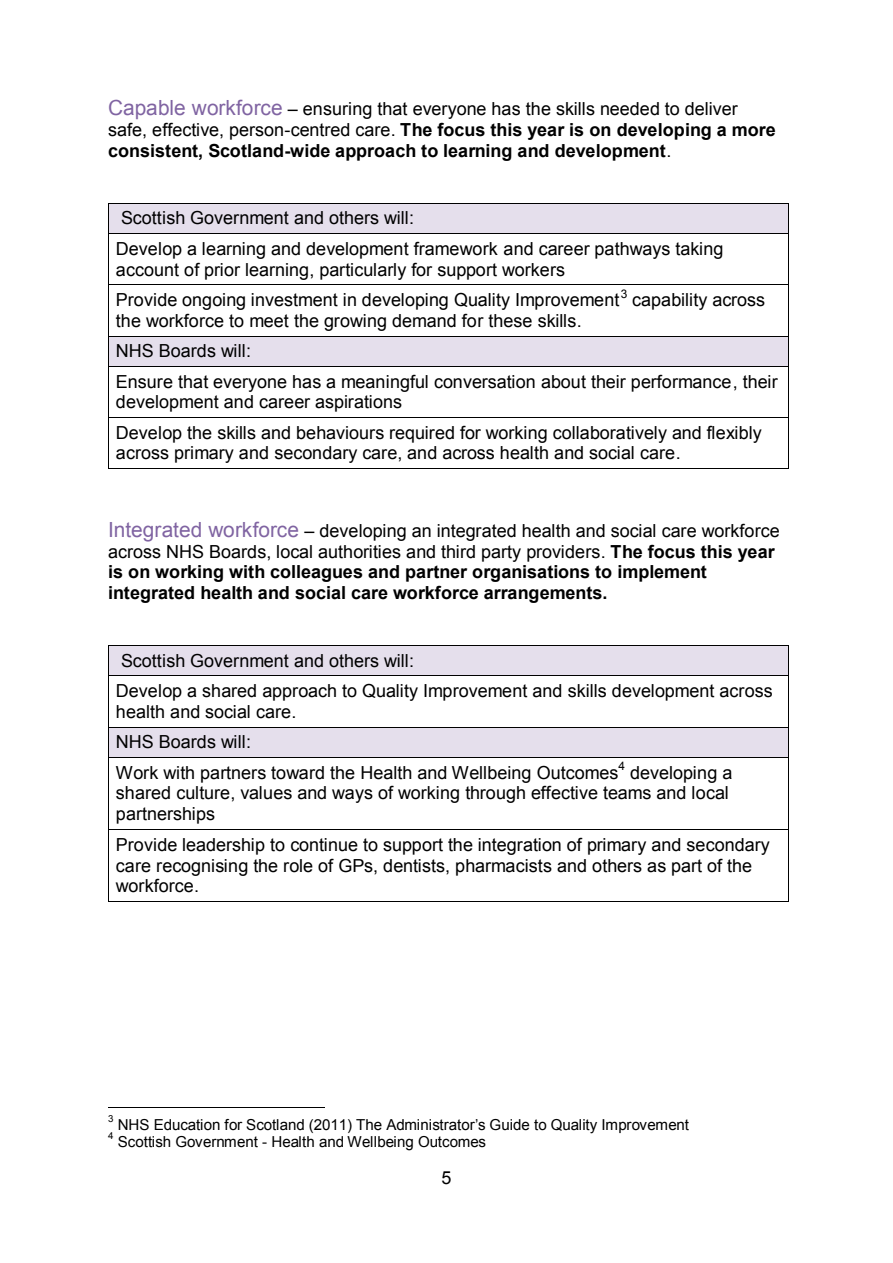
<style>
.page{position:relative;width:893px;height:1263px;background:#fff}
.page>*{position:absolute;margin:0;border:0;box-sizing:border-box;transform-origin:0 0}
.t1{font:18px/20.5px "Arial";letter-spacing:.005em;color:#000}
.t2{font:700 18px/20.7px "Arial";letter-spacing:.005em;color:#000}
.t3{font:15.15px "Arial";letter-spacing:-.01em;color:#000}
.t4{font:11.85px "Arial";color:#000}
.t5{font:9.75px "Arial";color:#000}
.s1{font-weight:400;font-size:20.85px;color:#8064a2}
.s2{font-weight:400}
</style>
<div class="page">
<div style="left:108px;top:203px;width:8px;height:30px;background:#e5dfec"></div>
<div style="left:780px;top:203px;width:8px;height:30px;background:#e5dfec"></div>
<div style="left:116px;top:203px;width:664px;height:30px;background:#e5dfec"></div>
<hr style="left:108px;top:203px;width:680px;height:1px;background:#000">
<hr style="left:108px;top:203px;width:1px;height:30px;background:#000">
<hr style="left:788px;top:203px;width:1px;height:30px;background:#000">
<hr style="left:108px;top:233px;width:680px;height:1px;background:#000">
<hr style="left:108px;top:234px;width:1px;height:50px;background:#000">
<hr style="left:788px;top:234px;width:1px;height:50px;background:#000">
<hr style="left:108px;top:284px;width:680px;height:1px;background:#000">
<hr style="left:108px;top:285px;width:1px;height:51px;background:#000">
<hr style="left:788px;top:285px;width:1px;height:51px;background:#000">
<div style="left:108px;top:336px;width:8px;height:30px;background:#e5dfec"></div>
<div style="left:780px;top:336px;width:8px;height:30px;background:#e5dfec"></div>
<div style="left:116px;top:336px;width:664px;height:30px;background:#e5dfec"></div>
<hr style="left:108px;top:336px;width:680px;height:1px;background:#000">
<hr style="left:108px;top:336px;width:1px;height:30px;background:#000">
<hr style="left:788px;top:336px;width:1px;height:30px;background:#000">
<hr style="left:108px;top:366px;width:680px;height:1px;background:#000">
<hr style="left:108px;top:367px;width:1px;height:50px;background:#000">
<hr style="left:788px;top:367px;width:1px;height:50px;background:#000">
<hr style="left:108px;top:417px;width:680px;height:1px;background:#000">
<hr style="left:108px;top:418px;width:1px;height:50px;background:#000">
<hr style="left:108px;top:468px;width:680px;height:1px;background:#000">
<hr style="left:788px;top:418px;width:1px;height:50px;background:#000">
<div style="left:108px;top:646px;width:8px;height:30px;background:#e5dfec"></div>
<div style="left:780px;top:646px;width:8px;height:30px;background:#e5dfec"></div>
<div style="left:116px;top:646px;width:664px;height:30px;background:#e5dfec"></div>
<hr style="left:108px;top:645px;width:680px;height:1px;background:#000">
<hr style="left:108px;top:646px;width:1px;height:30px;background:#000">
<hr style="left:788px;top:646px;width:1px;height:30px;background:#000">
<hr style="left:108px;top:676px;width:680px;height:1px;background:#000">
<hr style="left:108px;top:676px;width:1px;height:51px;background:#000">
<hr style="left:788px;top:676px;width:1px;height:51px;background:#000">
<div style="left:108px;top:727px;width:8px;height:30px;background:#e5dfec"></div>
<div style="left:780px;top:727px;width:8px;height:30px;background:#e5dfec"></div>
<div style="left:116px;top:727px;width:664px;height:30px;background:#e5dfec"></div>
<hr style="left:108px;top:727px;width:680px;height:1px;background:#000">
<hr style="left:108px;top:727px;width:1px;height:30px;background:#000">
<hr style="left:788px;top:727px;width:1px;height:30px;background:#000">
<hr style="left:108px;top:757px;width:680px;height:1px;background:#000">
<hr style="left:108px;top:758px;width:1px;height:71px;background:#000">
<hr style="left:788px;top:758px;width:1px;height:71px;background:#000">
<hr style="left:108px;top:829px;width:680px;height:1px;background:#000">
<hr style="left:108px;top:830px;width:1px;height:71px;background:#000">
<hr style="left:108px;top:901px;width:680px;height:1px;background:#000">
<hr style="left:788px;top:830px;width:1px;height:71px;background:#000">
<hr style="left:108px;top:1107px;width:216px;height:1px;background:#000">
<p class="t2" style="left:108px;top:99px;width:669px"><span class="s1">Capable workforce</span> <span class="s2">– ensuring that everyone has the skills needed to deliver safe, effective, person-centred care.</span> The focus this year is on developing a more consistent, Scotland-wide approach to learning and development<span class="s2">.</span></p>
<p class="t1" style="left:121px;top:208px;width:295px">Scottish Government and others will:</p>
<p class="t1" style="left:116px;top:239px;width:609px">Develop a learning and development framework and career pathways taking account of prior learning, particularly for support workers</p>
<p class="t1" style="left:116px;top:290px;width:505px">Provide ongoing investment in developing Quality Improvement</p>
<p class="t4" style="left:621px;top:286px;width:8px">3</p>
<p class="t1" style="left:632px;top:290px;width:135px">capability across</p>
<p class="t1" style="left:116px;top:310px;width:467px">the workforce to meet the growing demand for these skills.</p>
<p class="t1" style="left:116px;top:341px;width:137px">NHS Boards will:</p>
<p class="t1" style="left:116px;top:371px;width:663px">Ensure that everyone has a meaningful conversation about their performance, their development and career aspirations</p>
<p class="t1" style="left:116px;top:422px;width:647px">Develop the skills and behaviours required for working collaboratively and flexibly across primary and secondary care, and across health and social care.</p>
<p class="t2" style="left:108px;top:521px;width:673px"><span class="s1">Integrated workforce</span> <span class="s2">– developing an integrated health and social care workforce across NHS Boards, local authorities and third party providers.</span> The focus this year is on working with colleagues and partner organisations to implement integrated health and social care workforce arrangements.</p>
<p class="t1" style="left:121px;top:650px;width:295px">Scottish Government and others will:</p>
<p class="t1" style="left:116px;top:681px;width:658px">Develop a shared approach to Quality Improvement and skills development across health and social care.</p>
<p class="t1" style="left:116px;top:732px;width:137px">NHS Boards will:</p>
<p class="t1" style="left:116px;top:762px;width:504px">Work with partners toward the Health and Wellbeing Outcomes</p>
<p class="t4" style="left:618px;top:758px;width:8px">4</p>
<p class="t1" style="left:116px;top:762px;width:618px;text-indent:514px">developing a shared culture, values and ways of working through effective teams and local partnerships</p>
<p class="t1" style="left:116px;top:834px;width:655px">Provide leadership to continue to support the integration of primary and secondary care recognising the role of GPs, dentists, pharmacists and others as part of the workforce.</p>
<p class="t5" style="left:108px;top:1112px;width:7px">3</p>
<p class="t3" style="left:118px;top:1114px;width:573px">NHS Education for Scotland (2011) The Administrator’s Guide to Quality Improvement</p>
<p class="t5" style="left:108px;top:1130px;width:7px">4</p>
<p class="t3" style="left:118px;top:1132px;width:370px">Scottish Government - Health and Wellbeing Outcomes</p>
<p class="t1" style="left:442px;top:1168px;width:12px">5</p>
</div>
